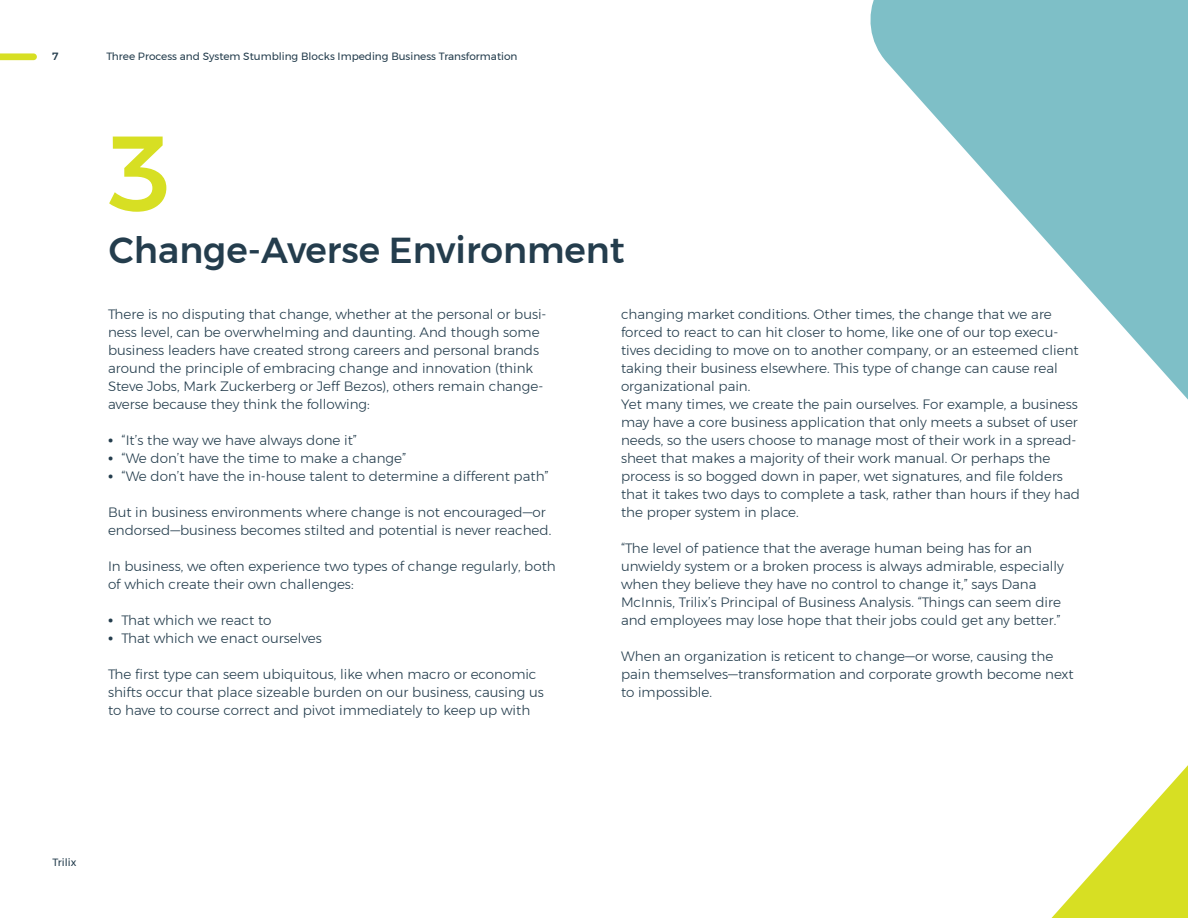
<style>
.page{position:relative;width:1188px;height:918px;background:#fff}
.page>*{position:absolute;margin:0;border:0;box-sizing:border-box;transform-origin:0 0}
.t1{font:500 106.5px "Montserrat";color:#d7df23}
.Section_Title{font:500 36px "Montserrat";color:#243d4d}
.Paragraph{font:300 13.5px/18px "Montserrat";color:#243d4d}
.t2{font:10.5px "Montserrat";color:#243d4d}
.t3{font:500 10.5px "Montserrat";color:#243d4d}
.s1{font-weight:600;font-size:16.5px}
</style>
<div class="page">
<svg style="left:0;top:53px;width:37px;height:7px"></svg>
<svg style="left:870px;top:0;width:318px;height:400px;fill:#7ebfc7"></svg>
<svg style="left:1051px;top:765px;width:137px;height:153px"></svg>
<p class="t3" style="left:52px;top:48px;width:8px">7</p>
<p class="t2" style="left:107px;top:48px;width:413px">Three Process and System Stumbling Blocks Impeding Business Transformation</p>
<p class="t1" style="left:108px;top:90px;width:65px">3</p>
<p class="Section_Title" style="left:109px;top:222px;width:517px">Change-Averse Environment</p>
<p class="Paragraph" style="left:108px;top:305px;width:440px">There is no disputing that change, whether at the personal or busi&shy;ness level, can be overwhelming and daunting. And though some business leaders have created strong careers and personal brands around the principle of embracing change and innovation (think Steve Jobs, Mark Zuckerberg or Jeff Bezos), others remain change&shy;averse because they think the following:</p>
<p class="Paragraph" style="left:108px;top:431px;width:251px"><span class="s1">∙</span> “It’s the way we have always done it”</p>
<p class="Paragraph" style="left:108px;top:449px;width:300px"><span class="s1">∙</span> “We don’t have the time to make a change”</p>
<p class="Paragraph" style="left:108px;top:467px;width:442px"><span class="s1">∙</span> “We don’t have the in-house talent to determine a different path”</p>
<p class="Paragraph" style="left:108px;top:503px;width:445px">But in business environments where change is not encouraged—or endorsed—business becomes stilted and potential is never reached.</p>
<p class="Paragraph" style="left:108px;top:557px;width:449px">In business, we often experience two types of change regularly, both of which create their own challenges:</p>
<p class="Paragraph" style="left:108px;top:611px;width:165px"><span class="s1">∙</span> That which we react to</p>
<p class="Paragraph" style="left:108px;top:629px;width:215px"><span class="s1">∙</span> That which we enact ourselves</p>
<p class="Paragraph" style="left:108px;top:665px;width:437px">The first type can seem ubiquitous, like when macro or economic shifts occur that place sizeable burden on our business, causing us to have to course correct and pivot immediately to keep up with</p>
<p class="t2" style="left:52px;top:854px;width:25px">Trilix</p>
<p class="Paragraph" style="left:621px;top:305px;width:459px">changing market conditions. Other times, the change that we are forced to react to can hit closer to home, like one of our top execu&shy;tives deciding to move on to another company, or an esteemed client taking their business elsewhere. This type of change can cause real organizational pain.</p>
<p class="Paragraph" style="left:621px;top:395px;width:461px">Yet many times, we create the pain ourselves. For example, a business may have a core business application that only meets a subset of user needs, so the users choose to manage most of their work in a spread&shy;sheet that makes a majority of their work manual. Or perhaps the process is so bogged down in paper, wet signatures, and file folders that it takes two days to complete a task, rather than hours if they had the proper system in place.</p>
<p class="Paragraph" style="left:621px;top:539px;width:444px">“The level of patience that the average human being has for an unwieldy system or a broken process is always admirable, especially when they believe they have no control to change it,” says Dana McInnis, Trilix’s Principal of Business Analysis. “Things can seem dire and employees may lose hope that their jobs could get any better.”</p>
<p class="Paragraph" style="left:621px;top:647px;width:454px">When an organization is reticent to change—or worse, causing the pain themselves—transformation and corporate growth become next to impossible.</p>
</div>
